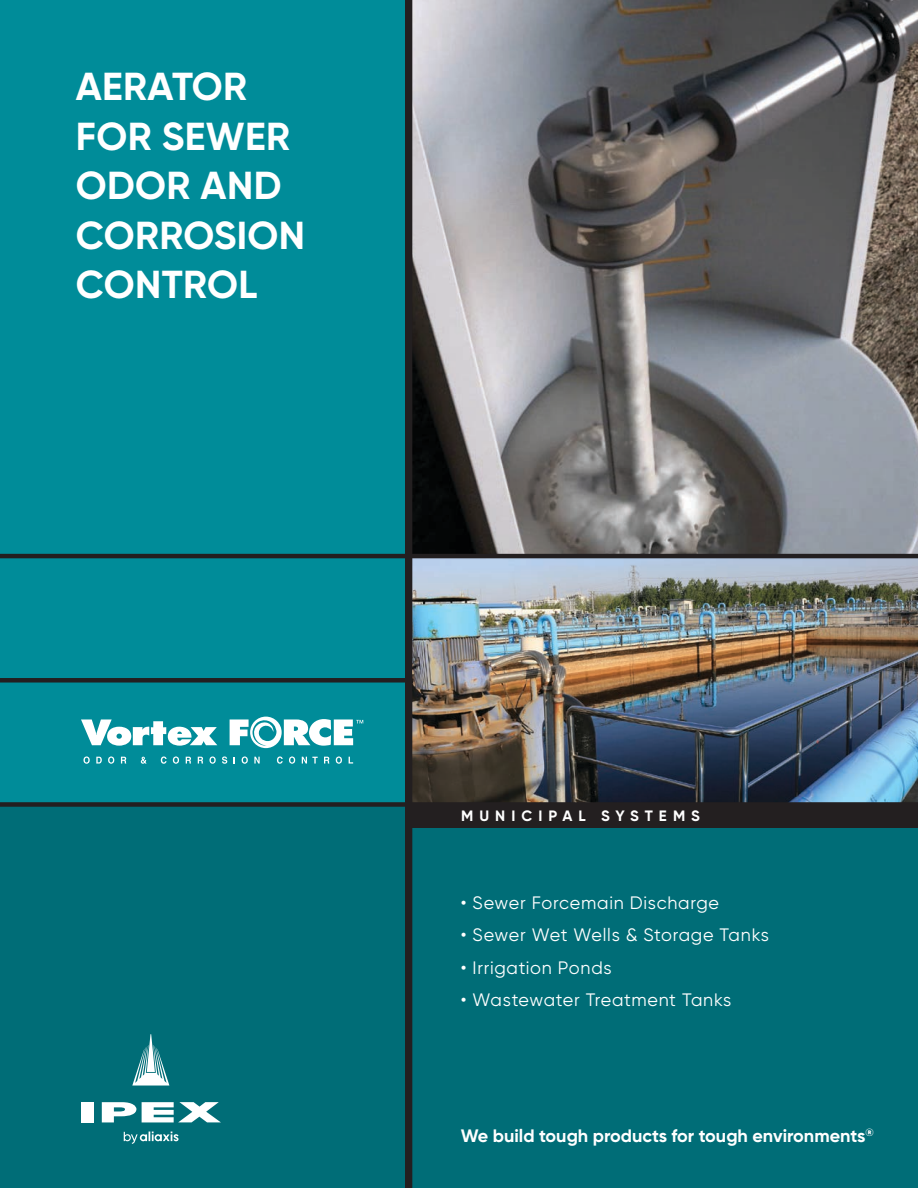
<style>
.page{position:relative;width:918px;height:1188px;background:#fff}
.page>*{position:absolute;margin:0;border:0;box-sizing:border-box;transform-origin:0 0}
.t1{font:700 39px/49.5px "Gilroy";letter-spacing:.01em;color:#fff}
.t2{font:18px "Gilroy";letter-spacing:.04em;color:#fff}
.t3{font:700 18px "Gilroy";color:#fff}
.t4{font:700 15px "Gilroy";letter-spacing:.4em;color:#fff}
.s1{font-weight:500}
</style>
<div class="page">
<div style="left:0;top:0;width:405px;height:802px;background:#008c99"></div>
<div style="left:0;top:804px;width:918px;height:384px;background:#006d77"></div>
<img style="left:412px;top:0;width:506px;height:554px">
<img style="left:412px;top:558px;width:506px;height:244px">
<div style="left:405px;top:0;width:7px;height:1188px;background:#231f20"></div>
<div style="left:0;top:678px;width:407px;height:5px;background:#231f20"></div>
<div style="left:0;top:802px;width:918px;height:5px;background:#231f20"></div>
<div style="left:405px;top:804px;width:513px;height:24px;background:#231f20"></div>
<hr style="left:0;top:554px;width:918px;height:4px;background:#231f20">
<div style="left:81px;top:1102px;width:12px;height:20px;background:#fff"></div>
<svg style="left:102px;top:1102px;width:34px;height:20px"></svg>
<svg style="left:142px;top:1102px;width:79px;height:20px"></svg>
<svg style="left:132px;top:1034px;width:37px;height:52px"></svg>
<svg style="left:124px;top:1132px;width:54px;height:12px"></svg>
<svg style="left:81px;top:719px;width:136px;height:27px"></svg>
<svg style="left:84px;top:756px;width:6px;height:8px"></svg>
<svg style="left:96px;top:757px;width:6px;height:7px"></svg>
<svg style="left:108px;top:756px;width:6px;height:8px"></svg>
<svg style="left:121px;top:757px;width:5px;height:7px"></svg>
<svg style="left:141px;top:757px;width:6px;height:7px"></svg>
<svg style="left:161px;top:757px;width:6px;height:7px"></svg>
<svg style="left:173px;top:756px;width:6px;height:8px"></svg>
<svg style="left:186px;top:757px;width:5px;height:7px"></svg>
<svg style="left:198px;top:757px;width:5px;height:7px"></svg>
<svg style="left:209px;top:756px;width:7px;height:8px"></svg>
<svg style="left:222px;top:756px;width:5px;height:8px"></svg>
<svg style="left:242px;top:756px;width:6px;height:8px"></svg>
<svg style="left:254px;top:757px;width:6px;height:7px"></svg>
<svg style="left:277px;top:757px;width:6px;height:7px"></svg>
<svg style="left:289px;top:756px;width:6px;height:8px"></svg>
<svg style="left:302px;top:757px;width:16px;height:7px"></svg>
<svg style="left:324px;top:757px;width:5px;height:7px"></svg>
<svg style="left:336px;top:756px;width:6px;height:8px"></svg>
<svg style="left:349px;top:757px;width:4px;height:7px"></svg>
<svg style="left:230px;top:717px;width:133px;height:31px"></svg>
<h1 class="t1" style="left:76px;top:62px;width:231px">AERATOR<br>FOR SEWER<br>ODOR AND<br>CORROSION<br>CONTROL</h1>
<p class="t4" style="left:461px;top:807px;width:240px">MUNICIPAL SYSTEMS</p>
<p class="t2" style="left:461px;top:892px;width:260px"><span class="s1">•</span> Sewer Forcemain Discharge</p>
<p class="t2" style="left:461px;top:924px;width:310px"><span class="s1">•</span> Sewer Wet Wells &amp; Storage Tanks</p>
<p class="t2" style="left:461px;top:956px;width:152px"><span class="s1">•</span> Irrigation Ponds</p>
<p class="t2" style="left:461px;top:988px;width:272px"><span class="s1">•</span> Wastewater Treatment Tanks</p>
<p class="t3" style="left:461px;top:1125px;width:414px">We build tough products for tough environments<sup>®</sup></p>
</div>
